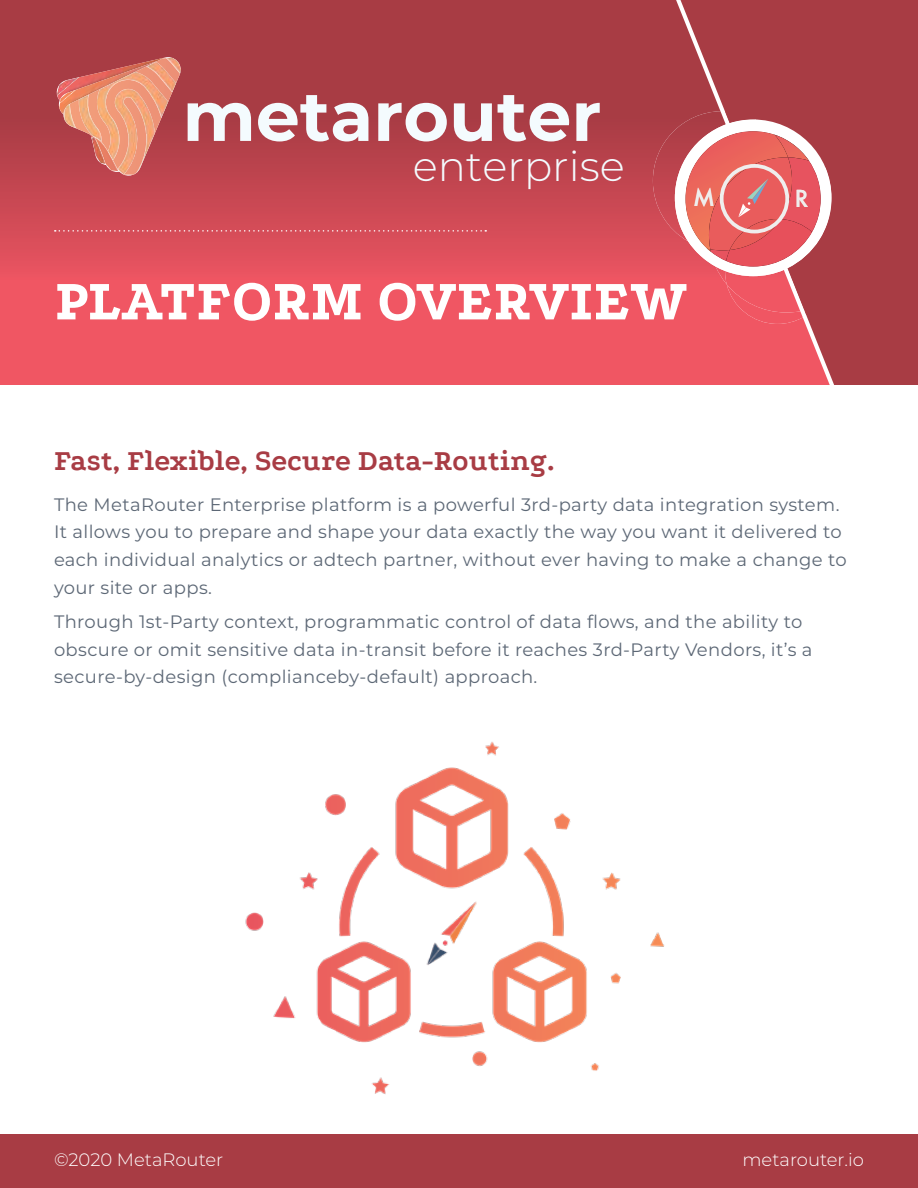
<style>
.page{position:relative;width:918px;height:1188px;background:#fff}
.page>*{position:absolute;margin:0;border:0;box-sizing:border-box;transform-origin:0 0}
.t1{font:700 69.75px "Montserrat";color:#f4fbfe}
.t2{font:800 60px "Podkova";color:#fff}
.t3{font:300 41.85px "Montserrat";color:#f4fbfe}
.t4{font:700 30px "Podkova";color:#a83c44}
.t5{font:500 22.8px "Futura";color:#efeeed}
.t6{font:18px/27.6px "Montserrat";letter-spacing:.02em;color:#5d6876}
.t7{font:300 18px "Montserrat";color:#fff}
</style>
<div class="page">
<div style="left:835px;top:0;width:83px;height:385px;background:#a83c44"></div>
<svg style="left:0;top:0;width:835px;height:385px;background:#c94853"></svg>
<img style="left:57px;top:57px;width:121px;height:81px">
<img style="left:60px;top:138px;width:4px;height:33px">
<img style="left:59px;top:61px;width:5px;height:77px">
<img style="left:64px;top:58px;width:117px;height:117px">
<img style="left:156px;top:58px;width:24px;height:25px">
<svg style="left:653px;top:111px;width:212px;height:213px;background:#d5656a"></svg>
<svg style="left:55px;top:230px;width:431px;height:2px"></svg>
<div style="left:0;top:1134px;width:918px;height:54px;background:#a83c44"></div>
<img style="left:245px;top:741px;width:420px;height:353px">
<h1 class="t1" style="left:183px;top:66px;width:420px">metarouter</h1>
<h3 class="t3" style="left:413px;top:138px;width:214px">enterprise</h3>
<p class="t5" style="left:693px;top:182px;width:23px">M</p>
<p class="t5" style="left:795px;top:183px;width:15px">R</p>
<h2 class="t2" style="left:55px;top:256px;width:634px">PLATFORM OVERVIEW</h2>
<h3 class="t4" style="left:54px;top:439px;width:502px">Fast, Flexible, Secure Data-Routing.</h3>
<p class="t6" style="left:54px;top:490px;width:794px">The MetaRouter Enterprise platform is a powerful 3rd-party data integration system.<br>It allows you to prepare and shape your data exactly the way you want it delivered to each individual analytics or adtech partner, without ever having to make a change to your site or apps.</p>
<p class="t6" style="left:54px;top:607px;width:760px">Through 1st-Party context, programmatic control of data flows, and the ability to obscure or omit sensitive data in-transit before it reaches 3rd-Party Vendors, it’s a secure-by-design (complianceby-default) approach.</p>
<p class="t7" style="left:54px;top:1148px;width:171px">©2020 MetaRouter</p>
<p class="t7" style="left:742px;top:1148px;width:123px">metarouter.io</p>
</div>
